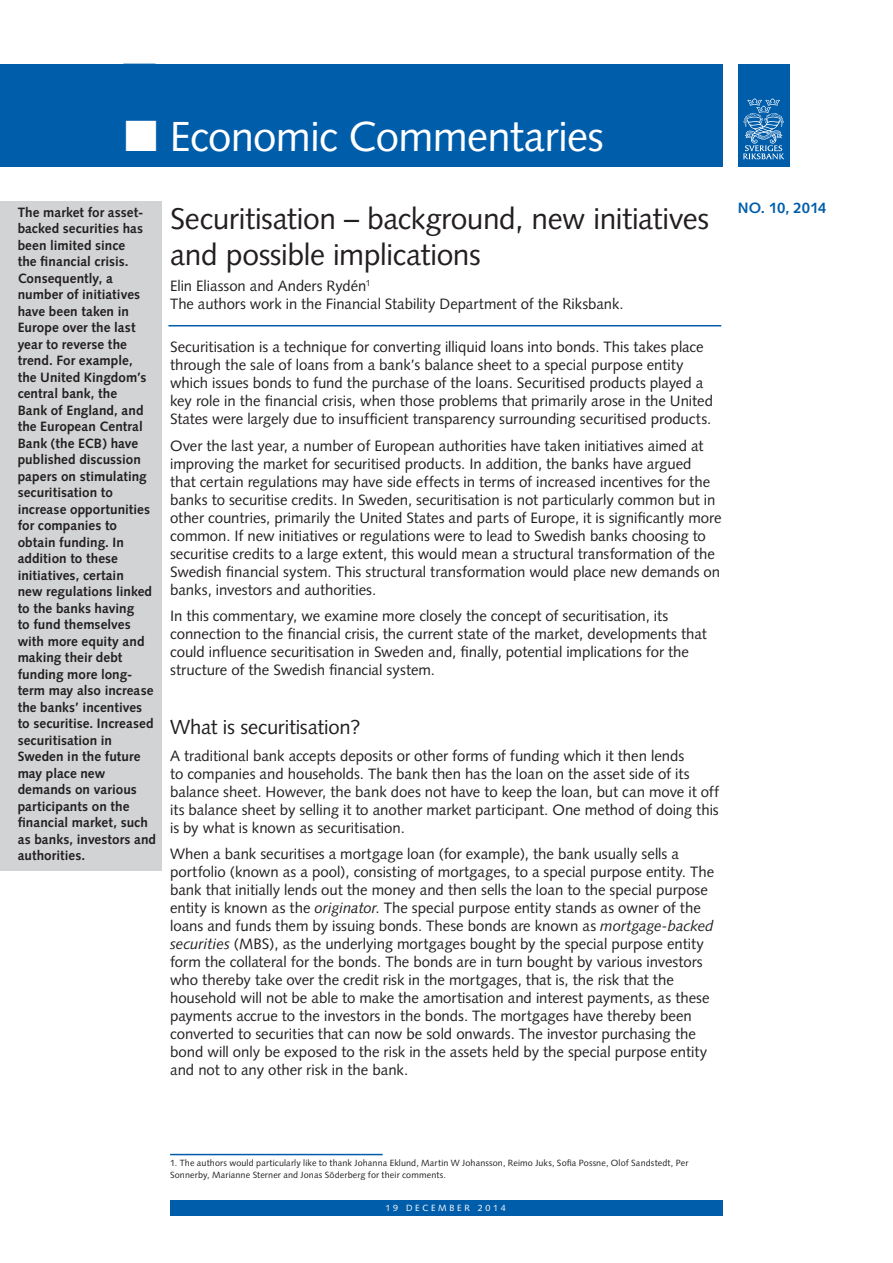
<style>
.page{position:relative;width:893px;height:1263px;background:#fff}
.page>*{position:absolute;margin:0;border:0;box-sizing:border-box;transform-origin:0 0}
.t1{font:42px "Syntax";color:#fff}
.t2{font:30px/36px "Syntax";letter-spacing:-.01em;color:#231f20}
.t3{font:20.25px "Syntax";letter-spacing:-.01em;color:#231f20}
.t4{font:15px/18px "Syntax";letter-spacing:-.005em;color:#231f20}
.t5{font:700 15px "Syntax";color:#005daa}
.t6{font:700 13.5px/16.5px "Syntax";letter-spacing:.005em;color:#231f20}
.t7{font:9px/12px "Syntax";letter-spacing:.015em;color:#231f20}
.t8{font:9px "Syntax";letter-spacing:.3em;color:#fff}
.s1{font-family:"Monotype Sorts"}
.s2{font-style:italic}
</style>
<div class="page">
<div style="left:170px;top:1200px;width:552px;height:16px;background:#005daa"></div>
<div style="left:0;top:201px;width:161px;height:670px;background:#d1d3d4"></div>
<hr style="left:168px;top:325px;width:553px;height:1px;background:#005daa">
<div style="left:0;top:64px;width:723px;height:103px;background:#005daa"></div>
<div style="left:738px;top:64px;width:51px;height:103px;background:#005daa"></div>
<svg style="left:743px;top:98px;width:41px;height:61px"></svg>
<hr style="left:170px;top:1154px;width:213px;height:1px;background:#005daa">
<h1 class="t1" style="left:125px;top:111px;width:480px"><span class="s1">n</span> Economic Commentaries</h1>
<p class="t6" style="left:18px;top:204px;width:140px">The market for asset&shy;backed securities has been limited since<br>the financial crisis.<br>Consequently, a number of initiatives have been taken in<br>Europe over the last year to reverse the trend. For example,<br>the United Kingdom’s central bank, the<br>Bank of England, and the European Central<br>Bank (the ECB) have published discussion papers on stimulating securitisation to increase opportunities for companies to obtain funding. In addition to these initiatives, certain<br>new regulations linked to the banks having<br>to fund themselves with more equity and making their debt funding more long&shy;term may also increase the banks’ incentives to securitise. Increased securitisation in<br>Sweden in the future may place new demands on various participants on the financial market, such as banks, investors and authorities.</p>
<h2 class="t2" style="left:170px;top:201px;width:541px">Securitisation – background, new initiatives and possible implications</h2>
<p class="t4" style="left:170px;top:277px;width:455px">Elin Eliasson and Anders Rydén<sup>1<br></sup>The authors work in the Financial Stability Department of the Riksbank.</p>
<p class="t4" style="left:170px;top:338px;width:544px">Securitisation is a technique for converting illiquid loans into bonds. This takes place through the sale of loans from a bank’s balance sheet to a special purpose entity which issues bonds to fund the purchase of the loans. Securitised products played a key role in the financial crisis, when those problems that primarily arose in the United States were largely due to insufficient transparency surrounding securitised products.</p>
<p class="t4" style="left:170px;top:437px;width:553px">Over the last year, a number of European authorities have taken initiatives aimed at improving the market for securitised products. I n addition, the banks have argued<br>that certain regulations may have side effects in terms of increased incentives for the banks to securitise credits. I n Sweden, securitisation is not particularly common but in other countries, primarily the United States and parts of Europe, it is significantly more common. If new initiatives or regulations were to lead to Swedish banks choosing to securitise credits to a large extent, this would mean a structural transformation of the Swedish financial system. This structural transformation would place new demands on banks, investors and authorities.</p>
<p class="t4" style="left:170px;top:607px;width:538px">I n this commentary, we examine more closely the concept of securitisation, its connection to the financial crisis, the current state of the market, developments that could influence securitisation in Sweden and, finally, potential implications for the structure of the Swedish financial system.</p>
<h3 class="t3" style="left:170px;top:715px;width:192px">What is securitisation?</h3>
<p class="t4" style="left:170px;top:747px;width:551px">A traditional bank accepts deposits or other forms of funding which it then lends<br>to companies and households. The bank then has the loan on the asset side of its balance sheet. However, the bank does not have to keep the loan, but can move it off its balance sheet by selling it to another market participant. One method of doing this is by what is known as securitisation.</p>
<p class="t4" style="left:170px;top:845px;width:546px">When a bank securitises a mortgage loan (for example), the bank usually sells a portfolio (known as a pool), consisting of mortgages, to a special purpose entity. The bank that initially lends out the money and then sells the loan to the special purpose entity is known as the <span class="s2">originator</span>. The special purpose entity stands as owner of the loans and funds them by issuing bonds. These bonds are known as <span class="s2">mortgage-backed securities</span> (MBS</p>
<p class="t4" style="left:170px;top:935px;width:541px;text-indent:100px">), as the underlying mortgages bought by the special purpose entity form the collateral for the bonds. The bonds are in turn bought by various investors who thereby take over the credit risk in the mortgages, that is, the risk that the household will not be able to make the amortisation and interest payments, as these payments accrue to the investors in the bonds. The mortgages have thereby been converted to securities that can now be sold onwards. The investor purchasing the bond will only be exposed to the risk in the assets held by the special purpose entity and not to any other risk in the bank.</p>
<p class="t5" style="left:738px;top:199px;width:90px">no. 10, 2014</p>
<p class="t7" style="left:170px;top:1157px;width:520px">1. The authors would particularly like to thank Johanna Eklund, Martin W Johansson, Reimo Juks, Sofia Possne, Olof Sandstedt, Per<br>Sonnerby, Marianne Sterner and Jonas Söderberg for their comments.</p>
<p class="t8" style="left:385px;top:1203px;width:122px">19 december 2014</p>
</div>
